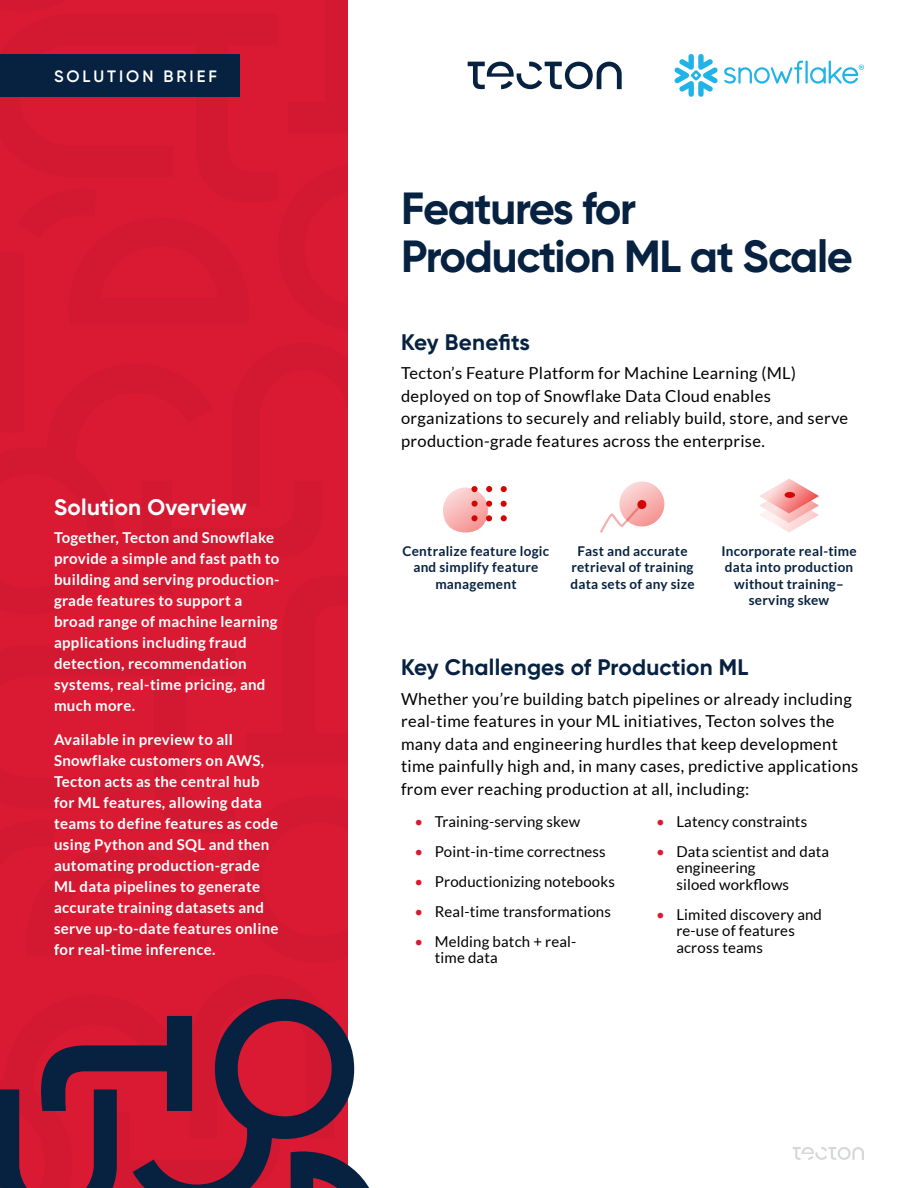
<style>
.page{position:relative;width:918px;height:1188px;background:#fff}
.page>*{position:absolute;margin:0;border:0;box-sizing:border-box;transform-origin:0 0}
.t1{font:700 45px/48px "Gilroy";letter-spacing:-.03em;color:#072241}
.t2{font:700 22.5px "Gilroy";letter-spacing:.01em;color:#072241}
.t3{font:700 22.5px "Gilroy";letter-spacing:.01em;color:#fff}
.t4{font:16.5px/22.5px "Lato";letter-spacing:.02em;color:#000}
.t5{font:600 16.5px "Gilroy";letter-spacing:.18em;color:#fff}
.t6{font:700 15px/21px "Lato";letter-spacing:.02em;color:#fff}
.t7{font:15px/16.5px "Lato";letter-spacing:.01em;color:#000}
.t8{font:700 13.5px/16.5px "Lato";letter-spacing:.02em;color:#072241;text-align:center}
.s1{color:#da1a32}
</style>
<div class="page">
<div style="left:0;top:615px;width:347px;height:384px;background:#da1a32"></div>
<div style="left:0;top:11px;width:347px;height:604px;background:#da1a32"></div>
<div style="left:0;top:0;width:347px;height:11px;background:#da1a32"></div>
<div style="left:0;top:54px;width:239px;height:43px;background:#072241"></div>
<svg style="left:468px;top:62px;width:154px;height:28px"></svg>
<svg style="left:0;top:999px;width:369px;height:189px;background:#922740"></svg>
<svg style="left:674px;top:54px;width:44px;height:43px"></svg>
<svg style="left:724px;top:61px;width:140px;height:23px"></svg>
<svg style="left:793px;top:1147px;width:71px;height:13px"></svg>
<svg style="left:443px;top:488px;width:45px;height:44px"></svg>
<svg style="left:471px;top:486px;width:36px;height:35px"></svg>
<svg style="left:619px;top:482px;width:45px;height:44px"></svg>
<svg style="left:600px;top:501px;width:45px;height:31px"></svg>
<svg style="left:759px;top:478px;width:60px;height:54px"></svg>
<div style="left:785px;top:492px;width:10px;height:6px;background:#d30602;border-radius:50%"></div>
<p class="t5" style="left:54px;top:66px;width:164px">SOLUTION BRIEF</p>
<h2 class="t3" style="left:54px;top:493px;width:194px">Solution Overview</h2>
<p class="t6" style="left:54px;top:527px;width:227px">Together, Tecton and Snowflake provide a simple and fast path to building and serving production&shy;grade features to support a broad range of machine learning applications including fraud detection, recommendation systems, real-time pricing, and much more.</p>
<p class="t6" style="left:54px;top:729px;width:226px">Available in preview to all<br>Snowflake customers on AWS,<br>Tecton acts as the central hub for ML features, allowing data teams to define features as code using Python and SQL and then automating production-grade<br>ML data pipelines to generate accurate training datasets and serve up-to-date features online for real-time inference.</p>
<h1 class="t1" style="left:401px;top:184px;width:453px">Features for<br>Production ML at Scale</h1>
<h2 class="t2" style="left:401px;top:328px;width:130px">Key Benefits</h2>
<p class="t4" style="left:401px;top:362px;width:449px">Tecton’s Feature Platform for Machine Learning (ML) deployed on top of Snowflake Data Cloud enables organizations to securely and reliably build, store, and serve production-grade features across the enterprise.</p>
<p class="t8" style="left:403px;top:542px;width:148px">Centralize feature logic and simplify feature management</p>
<p class="t8" style="left:570px;top:542px;width:126px">Fast and accurate retrieval of training data sets of any size</p>
<p class="t8" style="left:721px;top:542px;width:137px">Incorporate real-time data into production without training– serving skew</p>
<h2 class="t2" style="left:401px;top:654px;width:349px">Key Challenges of Production ML</h2>
<p class="t4" style="left:401px;top:688px;width:459px">Whether you’re building batch pipelines or already including real-time features in your ML initiatives, Tecton solves the many data and engineering hurdles that keep development time painfully high and, in many cases, predictive applications from ever reaching production at all, including:</p>
<p class="t7" style="left:415px;top:813px;width:167px"><span class="s1">•</span> Training-serving skew</p>
<p class="t7" style="left:415px;top:843px;width:193px"><span class="s1">•</span> Point-in-time correctness</p>
<p class="t7" style="left:415px;top:873px;width:202px"><span class="s1">•</span> Productionizing notebooks</p>
<p class="t7" style="left:415px;top:903px;width:198px"><span class="s1">•</span> Real-time transformations</p>
<p class="t7" style="left:435px;top:933px;width:143px;text-indent:-20px"><span class="s1">•</span> Melding batch + real&shy;time data</p>
<p class="t7" style="left:656px;top:813px;width:153px"><span class="s1">•</span> Latency constraints</p>
<p class="t7" style="left:676px;top:843px;width:154px;text-indent:-20px"><span class="s1">•</span> Data scientist and data engineering<br>siloed workflows</p>
<p class="t7" style="left:676px;top:906px;width:147px;text-indent:-20px"><span class="s1">•</span> Limited discovery and re-use of features across teams</p>
</div>
